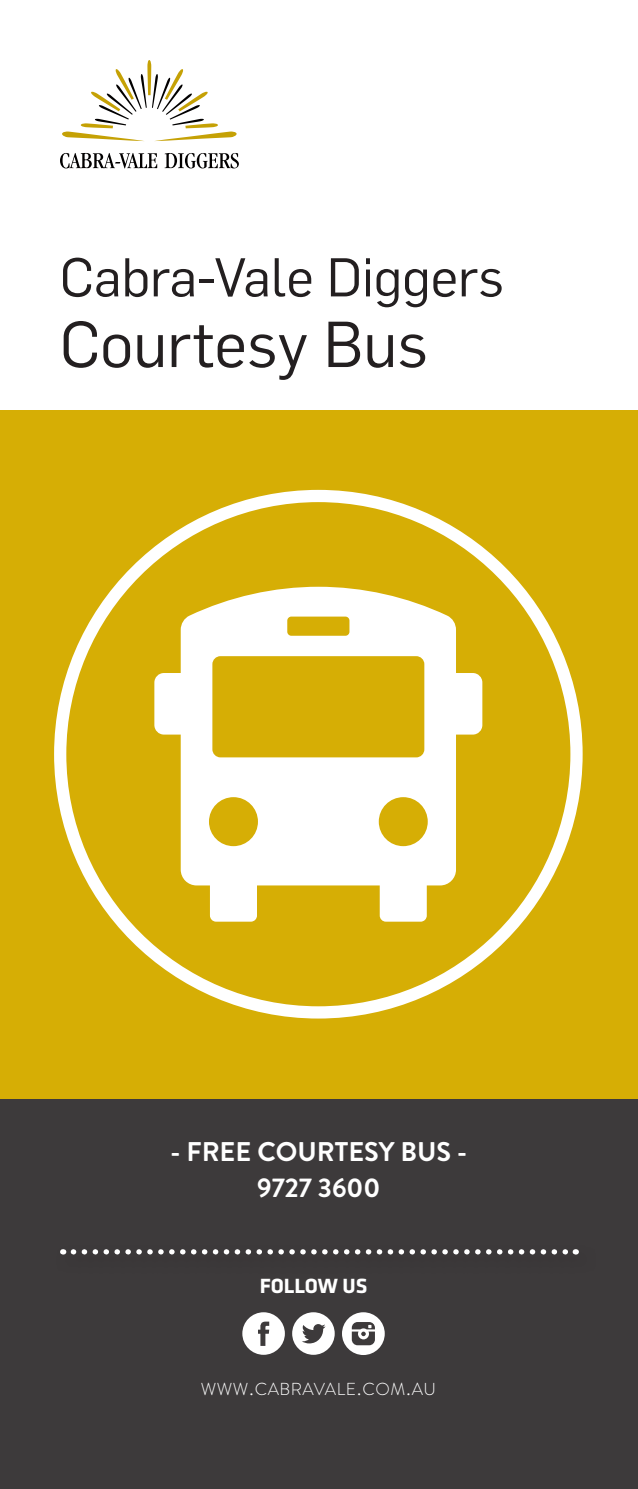
<style>
.page{position:relative;width:638px;height:1489px;background:#fff}
.page>*{position:absolute;margin:0;border:0;box-sizing:border-box;transform-origin:0 0}
.t1{font:63.5px "Flama";color:#231f20}
.t2{font:53.5px "Flama";color:#231f20}
.t3{font:700 27px "Brandon Grotesque";color:#fff}
.t4{font:700 21.25px "Klavika";letter-spacing:-.005em;color:#fff}
.t5{font:300 17.25px "Brandon Grotesque";letter-spacing:.03em;color:#fff}
.s1{font-size:24.75px}
</style>
<div class="page">
<div style="left:0;top:1098px;width:638px;height:390px;background:#3d3a3b"></div>
<div style="left:0;top:410px;width:638px;height:688px;background:#d6ae05"></div>
<svg style="left:62px;top:60px;width:175px;height:81px"></svg>
<svg style="left:60px;top:153px;width:97px;height:15px"></svg>
<svg style="left:165px;top:153px;width:74px;height:15px"></svg>
<div style="left:54px;top:490px;width:528px;height:528px;border:12px solid #fff;border-radius:50%"></div>
<svg style="left:154px;top:586px;width:328px;height:335px;fill:#fff"></svg>
<svg style="left:73px;top:1249px;width:503px;height:5px"></svg>
<svg style="left:242px;top:1312px;width:43px;height:42px"></svg>
<svg style="left:292px;top:1312px;width:43px;height:42px"></svg>
<svg style="left:342px;top:1312px;width:43px;height:42px"></svg>
<p class="t2" style="left:60px;top:240px;width:446px">Cabra-Vale Diggers</p>
<p class="t1" style="left:60px;top:301px;width:370px">Courtesy Bus</p>
<p class="t3" style="left:170px;top:1132px;width:298px">- FREE COURTESY BUS -</p>
<p class="t3" style="left:257px;top:1168px;width:125px">9727 3600</p>
<p class="t4" style="left:260px;top:1274px;width:109px">FOLLOW US</p>
<p class="t5" style="left:201px;top:1376px;width:237px">WWW<span class="s1">.</span>CABRAVALE<span class="s1">.</span>COM<span class="s1">.</span>AU</p>
</div>
